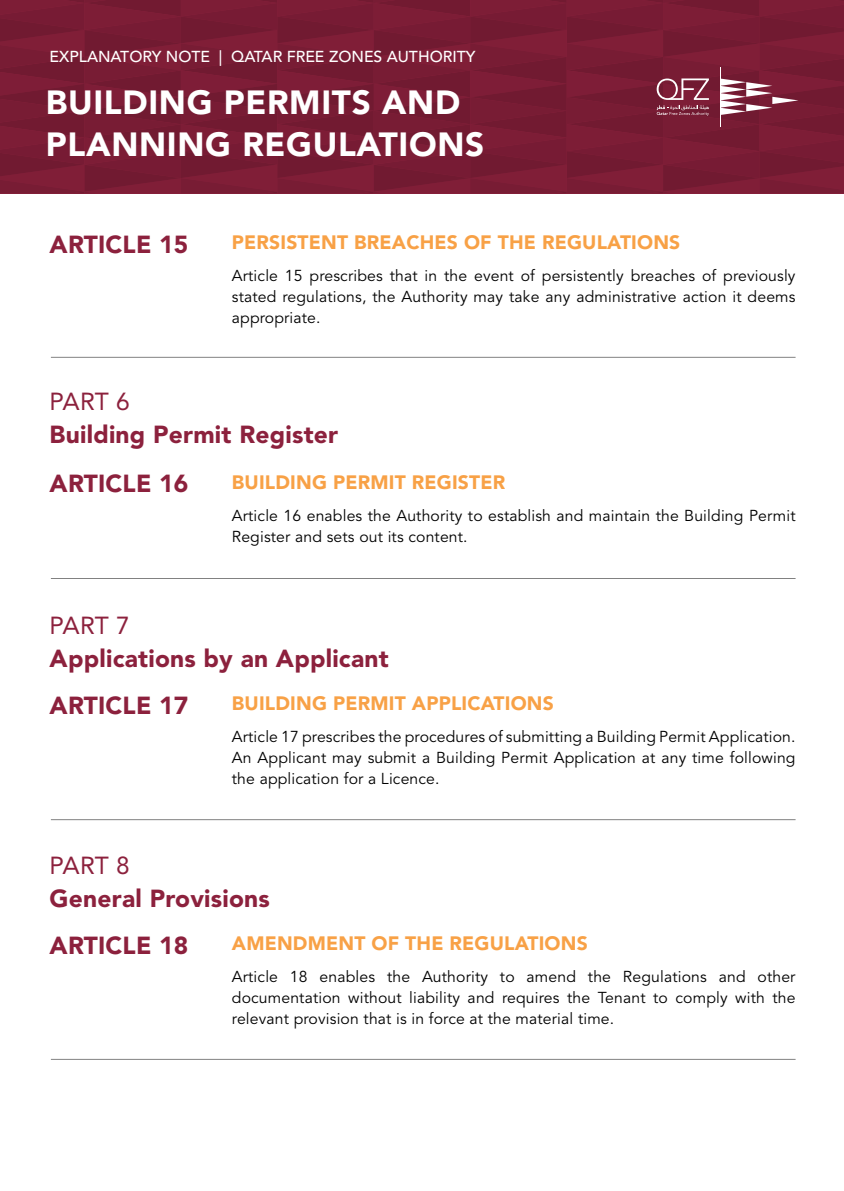
<style>
.page{position:relative;width:844px;height:1191px;background:#fff}
.page>*{position:absolute;margin:0;border:0;box-sizing:border-box;transform-origin:0 0}
.t1{font:900 33.25px/42px "Avenir LT Std";letter-spacing:.02em;color:#fff}
.t2{font:900 24.5px "Avenir LT Std";letter-spacing:.01em;color:#8c213d}
.t3{font:24.5px "Avenir LT Std";letter-spacing:-.01em;color:#8c213d}
.t4{font:900 19.25px "Avenir LT Std";letter-spacing:.01em;color:#f8a146}
.t5{font:15.75px/21px "Avenir LT Std";letter-spacing:.01em;color:#000;text-align:justify}
.t6{font:500 15.75px "Avenir LT Std";color:#fff}
</style>
<div class="page">
<hr style="left:51px;top:357px;width:744px;height:1px;background:#000">
<hr style="left:51px;top:578px;width:744px;height:1px;background:#000">
<hr style="left:51px;top:819px;width:744px;height:1px;background:#000">
<hr style="left:51px;top:1059px;width:744px;height:1px;background:#000">
<div style="left:0;top:0;width:843px;height:194px;background:#781c34"></div>
<p class="t6" style="left:50px;top:47px;width:427px">EXPLANATORY NOTE | QATAR FREE ZONES AUTHORITY</p>
<p class="t1" style="left:46px;top:82px;width:440px">BUILDING PERMITS AND<br>PLANNING REGULATIONS</p>
<p class="t2" style="left:50px;top:230px;width:140px">ARTICLE 15</p>
<p class="t4" style="left:232px;top:231px;width:450px">PERSISTENT BREACHES OF THE REGULATIONS</p>
<p class="t5" style="left:232px;top:266px;width:565px">Article 15 prescribes that in the event of persistently breaches of previously stated regulations, the Authority may take any administrative action it deems appropriate.</p>
<p class="t3" style="left:50px;top:387px;width:82px">PART 6</p>
<p class="t2" style="left:50px;top:420px;width:290px">Building Permit Register</p>
<p class="t2" style="left:50px;top:469px;width:140px">ARTICLE 16</p>
<p class="t4" style="left:232px;top:470px;width:275px">BUILDING PERMIT REGISTER</p>
<p class="t5" style="left:232px;top:505px;width:565px">Article 16 enables the Authority to establish and maintain the Building Permit<br>Register and sets out its content.</p>
<p class="t3" style="left:50px;top:611px;width:82px">PART 7</p>
<p class="t2" style="left:50px;top:644px;width:340px">Applications by an Applicant</p>
<p class="t2" style="left:50px;top:691px;width:140px">ARTICLE 17</p>
<p class="t4" style="left:232px;top:692px;width:323px">BUILDING PERMIT APPLICATIONS</p>
<p class="t5" style="left:232px;top:726px;width:565px">Article 17 prescribes the procedures of submitting a Building Permit Application.<br>An Applicant may submit a Building Permit Application at any time following the application for a Licence.</p>
<p class="t3" style="left:50px;top:851px;width:82px">PART 8</p>
<p class="t2" style="left:50px;top:883px;width:222px">General Provisions</p>
<p class="t2" style="left:50px;top:930px;width:140px">ARTICLE 18</p>
<p class="t4" style="left:232px;top:931px;width:357px">AMENDMENT OF THE REGULATIONS</p>
<p class="t5" style="left:232px;top:966px;width:565px">Article 18 enables the Authority to amend the Regulations and other documentation without liability and requires the Tenant to comply with the relevant provision that is in force at the material time.</p>
</div>
